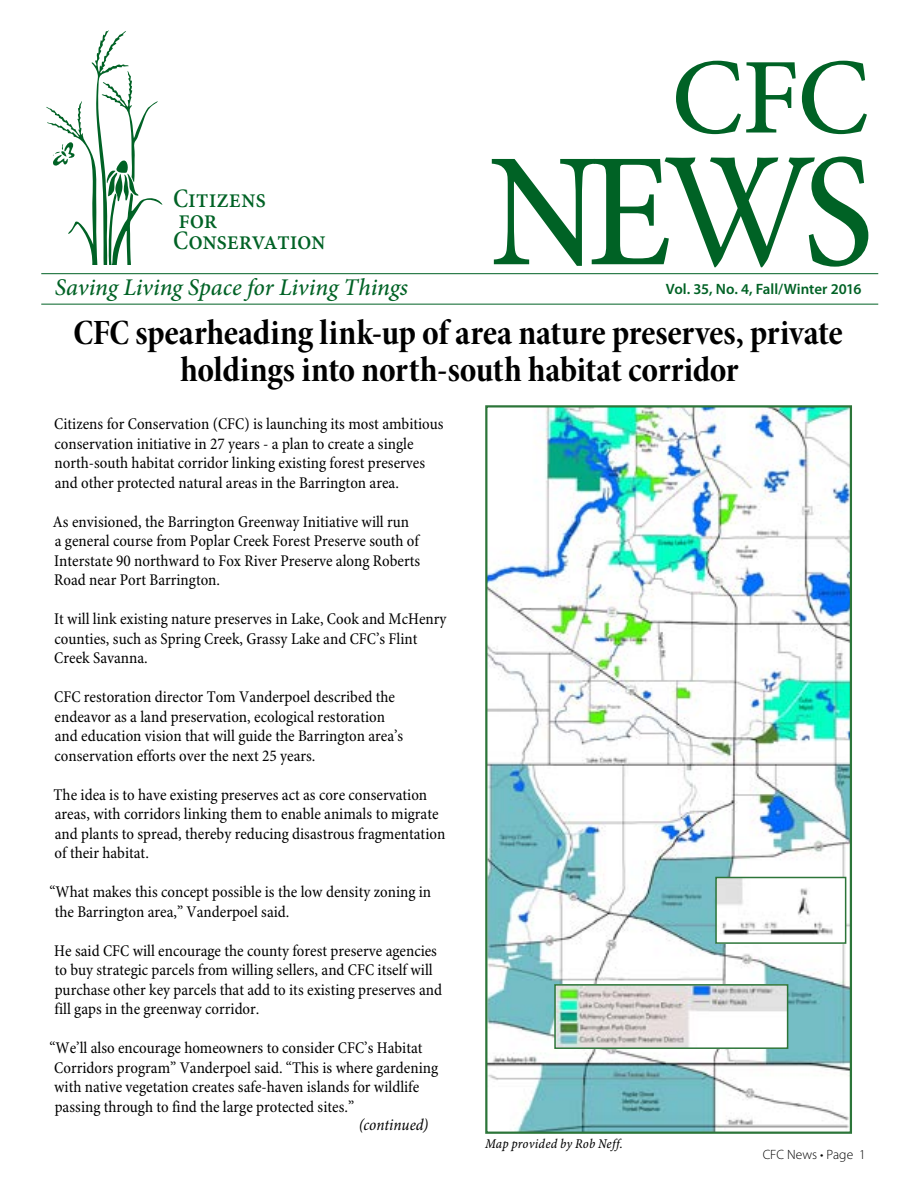
<style>
.page{position:relative;width:918px;height:1188px;background:#fff}
.page>*{position:absolute;margin:0;border:0;box-sizing:border-box;transform-origin:0 0}
.t1{font:500 162px "Minion Pro";color:#006225;scale:.91 1}
.t2{font:500 108px "Minion Pro";color:#006225}
.t3{font:36px/37.5px "Minion Pro Bold Cn Subh";letter-spacing:-.005em;color:#000;text-align:center}
.t4{font:500 condensed 27px/21px "Minion Pro";letter-spacing:-.015em;color:#006225}
.t5{font:italic 500 24px "Minion Pro";letter-spacing:-.01em;color:#006225}
.t6{font:condensed 16.5px/19.5px "Minion Pro";color:#000}
.t7{font:italic condensed 16.5px "Minion Pro";color:#000}
.t8{font:600 15px "Myriad Pro";letter-spacing:-.005em;color:#006225}
.t9{font:13.5px "Minion Pro Cn It Capt";letter-spacing:.01em;color:#000}
.t10{font:300 13.5px "Myriad Pro";color:#000}
.s1{font-family:"Warnock Pro";font-weight:400}
</style>
<div class="page">
<hr style="left:41px;top:273px;width:837px;height:1px;background:#006225">
<hr style="left:41px;top:304px;width:837px;height:1px;background:#006225">
<svg style="left:46px;top:30px;width:117px;height:235px"></svg>
<img style="left:488px;top:408px;width:361px;height:723px">
<div style="left:485px;top:405px;width:367px;height:729px;border:2px solid #2c7539"></div>
<img style="left:557px;top:987px;width:228px;height:59px">
<div style="left:554px;top:984px;width:234px;height:65px;border:2px solid #2c7539"></div>
<img style="left:718px;top:880px;width:125px;height:61px">
<div style="left:715px;top:877px;width:131px;height:67px;border:2px solid #2c7539"></div>
<h2 class="t2" style="left:671px;top:25px;width:199px">CFC</h2>
<h1 class="t1" style="left:489px;top:103px;width:424px">NE<span class="s1">W</span>S</h1>
<h3 class="t4" style="left:173px;top:189px;width:154px">Citizens<br>for<br>Conservation</h3>
<h3 class="t5" style="left:55px;top:271px;width:355px">Saving Living Space for Living Things</h3>
<p class="t8" style="left:666px;top:279px;width:197px">Vol. 35, No. 4, Fall/Winter 2016</p>
<h3 class="t3" style="left:73px;top:315px;width:771px">CFC spearheading link-up of area nature preserves, private holdings into north-south habitat corridor</h3>
<p class="t6" style="left:54px;top:415px;width:391px">Citizens for Conservation (CFC) is launching its most ambitious conservation initiative in 27 years - a plan to create a single north-south habitat corridor linking existing forest preserves and other protected natural areas in the Barrington area.</p>
<p class="t6" style="left:53px;top:512px;width:369px">As envisioned, the Barrington Greenway Initiative will run<br>a general course from Poplar Creek Forest Preserve south of Interstate 90 northward to Fox River Preserve along Roberts Road near Port Barrington.</p>
<p class="t6" style="left:54px;top:610px;width:394px">It will link existing nature preserves in Lake, Cook and McHenry counties, such as Spring Creek, Grassy Lake and CFC’s Flint<br>Creek Savanna.</p>
<p class="t6" style="left:54px;top:688px;width:351px">CFC restoration director Tom Vanderpoel described the endeavor as a land preservation, ecological restoration and education vision that will guide the Barrington area’s conservation efforts over the next 25 years.</p>
<p class="t6" style="left:54px;top:785px;width:393px">The idea is to have existing preserves act as core conservation areas, with corridors linking them to enable animals to migrate and plants to spread, thereby reducing disastrous fragmentation of their habitat.</p>
<p class="t6" style="left:55px;top:883px;width:378px;text-indent:-5px">“What makes this concept possible is the low density zoning in the Barrington area,” Vanderpoel said.</p>
<p class="t6" style="left:54px;top:941px;width:389px">He said CFC will encourage the county forest preserve agencies to buy strategic parcels from willing sellers, and CFC itself will purchase other key parcels that add to its existing preserves and fill gaps in the greenway corridor.</p>
<p class="t6" style="left:49px;top:1039px;width:390px">“We’ll also encourage homeowners to consider CFC’s Habitat Corridors program” Vanderpoel said. “This is where gardening with native vegetation creates safe-haven islands for wildlife passing through to find the large protected sites.”</p>
<p class="t7" style="left:359px;top:1115px;width:71px">(continued)</p>
<p class="t9" style="left:485px;top:1136px;width:139px">Map provided by Rob Neff.</p>
<p class="t10" style="left:763px;top:1147px;width:105px">CFC News • Page 1</p>
</div>
